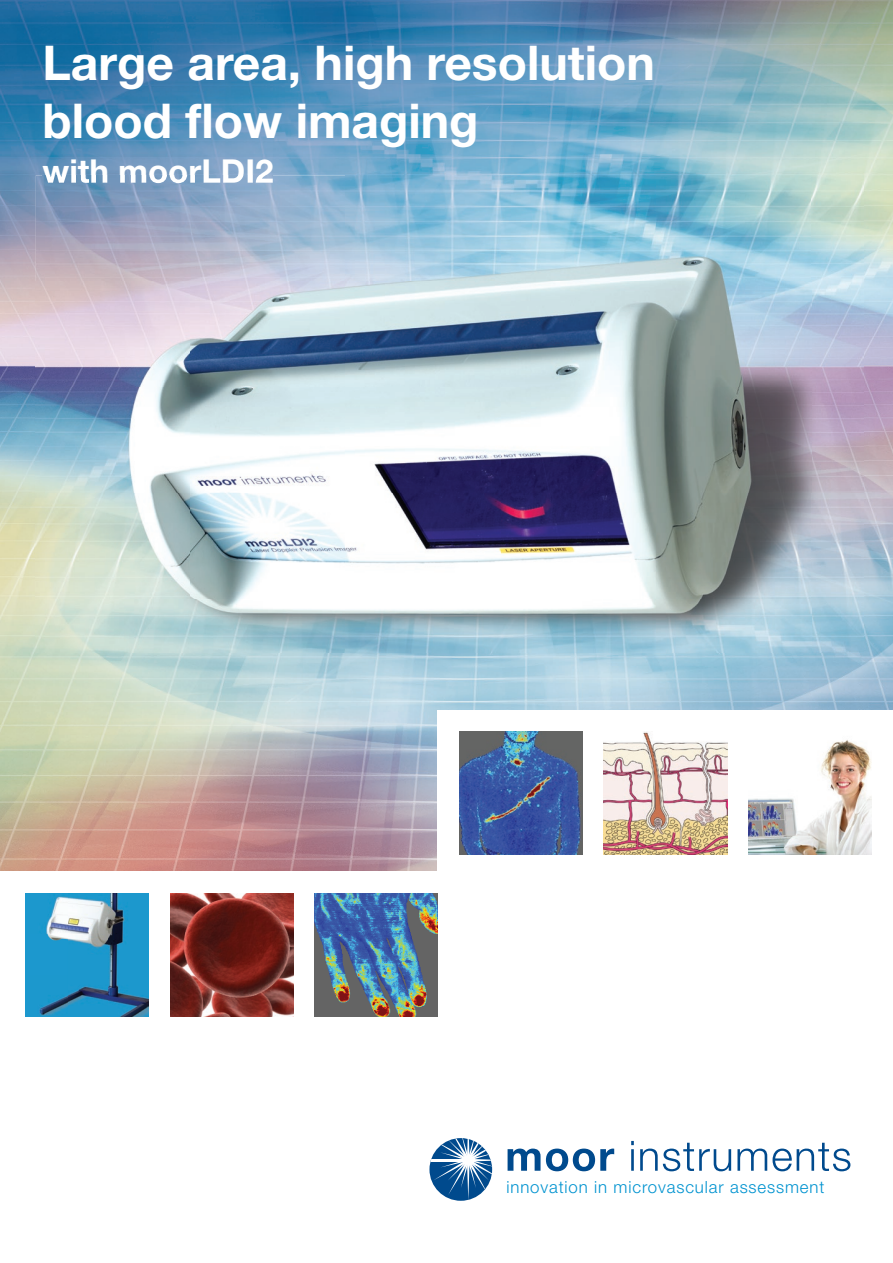
<style>
.page{position:relative;width:893px;height:1263px;background:#fff}
.page>*{position:absolute;margin:0;border:0;box-sizing:border-box;transform-origin:0 0}
.t1{font:700 48px/57.6px "Helvetica Neue";color:#fff}
.t2{font:700 33px "Helvetica Neue";color:#fff}
.t3{font:300 16.8px "Helvetica Neue";letter-spacing:.05em;color:#0093d0}
</style>
<div class="page">
<img style="left:0;top:0;width:893px;height:871px">
<div style="left:438px;top:710px;width:455px;height:172px;background:#fff"></div>
<img style="left:36px;top:175px;width:827px;height:477px">
<img style="left:43px;top:175px;width:230px;height:8px">
<img style="left:315px;top:893px;width:123px;height:123px">
<img style="left:170px;top:893px;width:123px;height:123px">
<img style="left:459px;top:731px;width:124px;height:124px">
<img style="left:604px;top:731px;width:123px;height:124px">
<img style="left:28px;top:893px;width:121px;height:123px">
<img style="left:748px;top:740px;width:124px;height:115px">
<svg style="left:429px;top:1138px;width:63px;height:62px"></svg>
<hr style="left:429px;top:1159px;width:46px;height:2px;background:#fff">
<svg style="left:508px;top:1148px;width:106px;height:23px"></svg>
<svg style="left:631px;top:1141px;width:3px;height:4px"></svg>
<hr style="left:631px;top:1149px;width:3px;height:22px;background:#004a8d">
<svg style="left:640px;top:1143px;width:91px;height:28px"></svg>
<svg style="left:737px;top:1143px;width:113px;height:28px"></svg>
<p class="t1" style="left:43px;top:33px;width:614px">Large area, high resolution blood flow imaging</p>
<p class="t2" style="left:43px;top:150px;width:232px">with moorLDI2</p>
<p class="t3" style="left:507px;top:1177px;width:319px">innovation in microvascular assessment</p>
</div>
